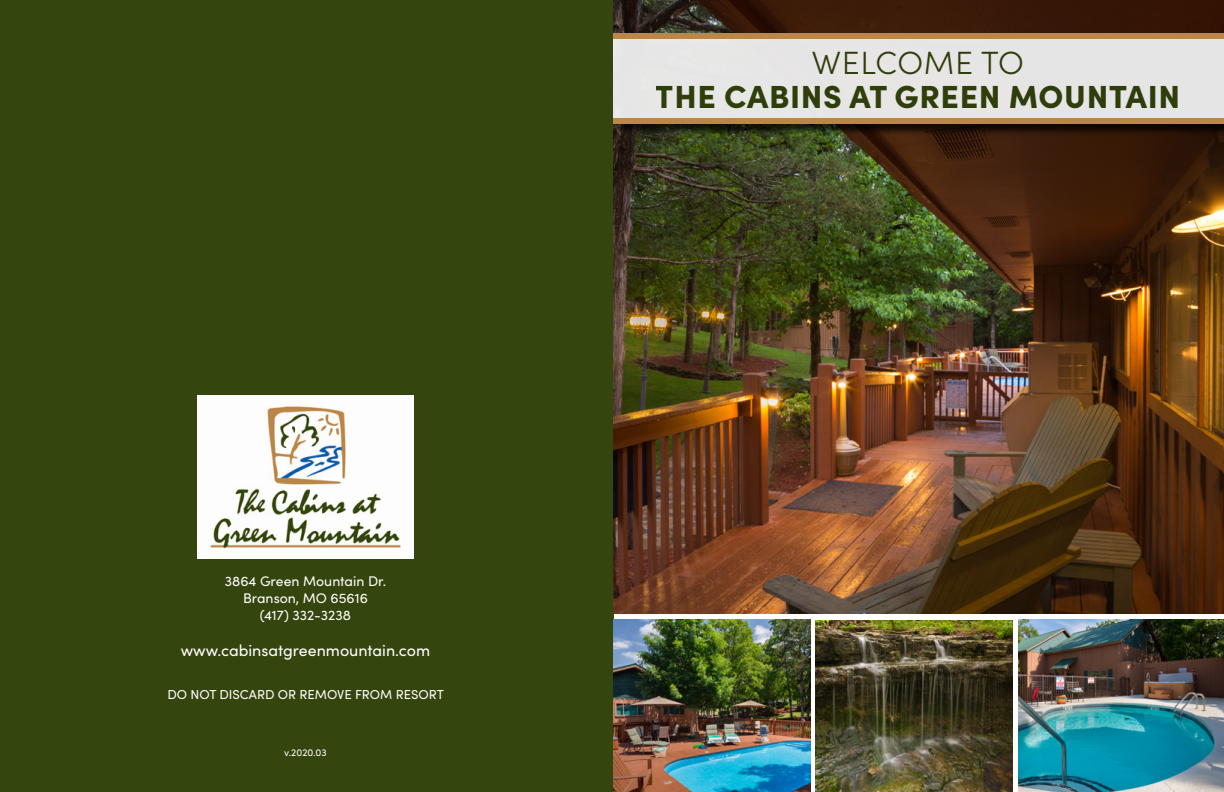
<style>
.page{position:relative;width:1224px;height:792px;background:#fff}
.page>*{position:absolute;margin:0;border:0;box-sizing:border-box;transform-origin:0 0}
.t1{font:300 32.2px "Sofia Pro";letter-spacing:.02em;color:#34450d}
.t2{font:900 32px "Sofia Pro";letter-spacing:.02em;color:#34450d}
.t3{font:16px "Sofia Pro";color:#fff}
.t4{font:14px/16.8px "Sofia Pro";color:#fff;text-align:center}
.t5{font:13px "Sofia Pro";color:#fff}
.t6{font:10px "Sofia Pro";color:#fff}
</style>
<div class="page">
<div style="left:0;top:0;width:614px;height:792px;background:#34450d"></div>
<img style="left:613px;top:0;width:611px;height:614px">
<img style="left:1019px;top:620px;width:205px;height:172px">
<img style="left:816px;top:620px;width:197px;height:172px">
<img style="left:613px;top:620px;width:197px;height:172px">
<div style="left:615px;top:34px;width:609px;height:102px;background:#000;opacity:.75"></div>
<div style="left:613px;top:36px;width:611px;height:84px;background:#e6e5e5"></div>
<div style="left:613px;top:118px;width:611px;height:6px;background:#ba8748"></div>
<div style="left:613px;top:33px;width:611px;height:6px;background:#ba8748"></div>
<img style="left:197px;top:396px;width:217px;height:163px">
<p class="t4" style="left:225px;top:572px;width:163px">3864 Green Mountain Dr.<br>Branson, MO 65616<br>(417) 332-3238</p>
<p class="t3" style="left:181px;top:639px;width:251px">www.cabinsatgreenmountain.com</p>
<p class="t5" style="left:168px;top:685px;width:278px">DO NOT DISCARD OR REMOVE FROM RESORT</p>
<p class="t6" style="left:284px;top:745px;width:44px">v.2020.03</p>
<h1 class="t1" style="left:812px;top:39px;width:214px">WELCOME TO</h1>
<h2 class="t2" style="left:656px;top:72px;width:526px">THE CABINS AT GREEN MOUNTAIN</h2>
</div>
